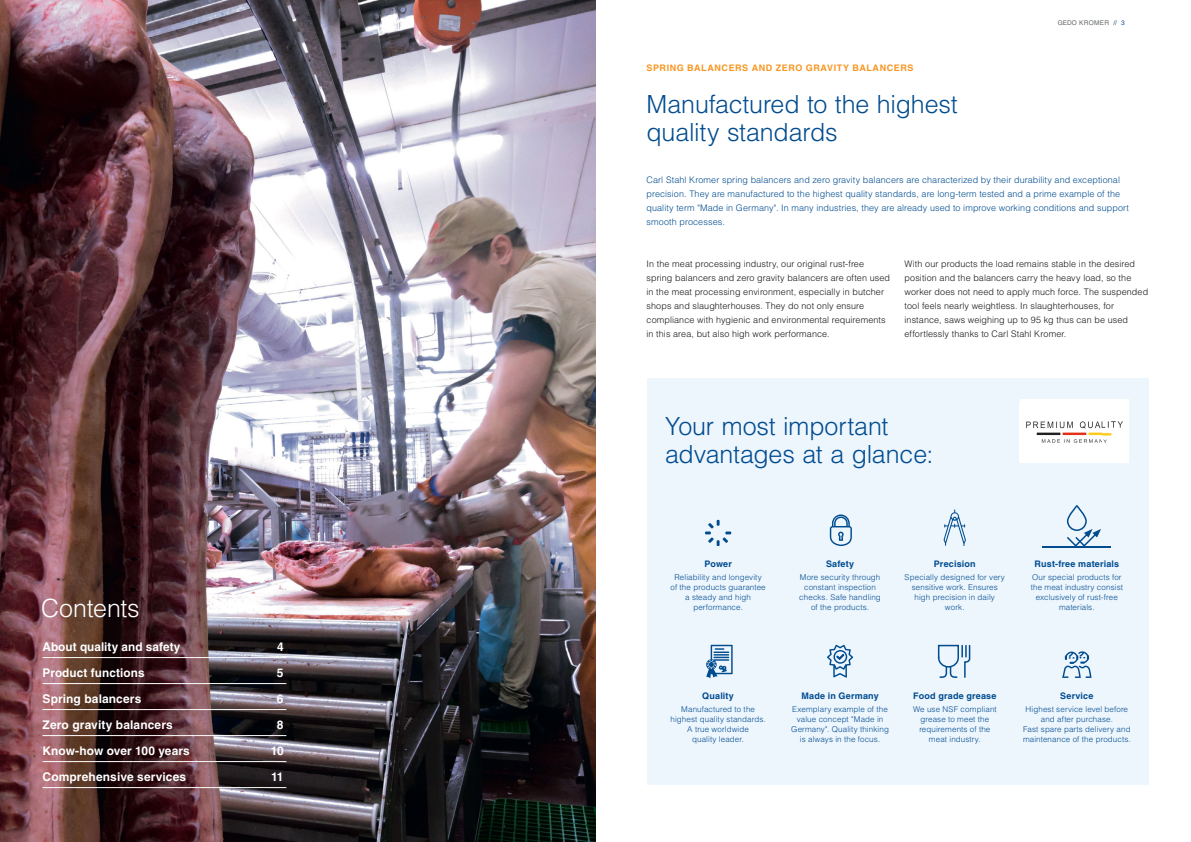
<style>
.page{position:relative;width:1191px;height:842px;background:#fff}
.page>*{position:absolute;margin:0;border:0;box-sizing:border-box;transform-origin:0 0}
.t1{font:300 25px/28px "Helvetica LT";letter-spacing:-.005em;color:#004c8f}
.t2{font:300 25px "Helvetica LT";letter-spacing:-.01em;color:#fff}
.t3{font:700 12px "Helvetica LT";letter-spacing:.005em;color:#fff}
.t4{font:300 9px/14px "Helvetica LT";letter-spacing:.01em;color:#151616}
.t5{font:300 9px/14px "Helvetica LT";letter-spacing:.01em;color:#004c8f}
.t6{font:700 9px "Helvetica LT";letter-spacing:.02em;color:#004c8f}
.t7{font:700 9px "Helvetica LT";letter-spacing:.06em;color:#f79621}
.t8{font:300 8px/10px "Helvetica LT";letter-spacing:.015em;color:#004c8f;text-align:center}
.t9{font:6.5px "Helvetica LT";letter-spacing:.04em;color:#656969}
.s1{color:#114e8a}
</style>
<div class="page">
<div style="left:646px;top:379px;width:502px;height:406px;background:#edf5fd"></div>
<div style="left:1019px;top:399px;width:109px;height:64px;background:#fff"></div>
<img style="left:1026px;top:421px;width:97px;height:22px">
<img style="left:0;top:0;width:595px;height:842px">
<hr style="left:43px;top:657px;width:243px;height:1px;background:#fff">
<hr style="left:43px;top:683px;width:243px;height:1px;background:#fff">
<hr style="left:43px;top:709px;width:243px;height:1px;background:#fff">
<hr style="left:43px;top:735px;width:243px;height:1px;background:#fff">
<hr style="left:43px;top:761px;width:243px;height:1px;background:#fff">
<hr style="left:43px;top:787px;width:243px;height:1px;background:#fff">
<svg style="left:705px;top:520px;width:26px;height:26px"></svg>
<svg style="left:830px;top:514px;width:22px;height:32px"></svg>
<svg style="left:943px;top:509px;width:23px;height:37px"></svg>
<hr style="left:1042px;top:546px;width:68px;height:1px;background:#004c8f">
<div style="left:1067px;top:505px;width:19px;height:26px;border:2px solid #004c8f;border-radius:9px"></div>
<svg style="left:1065px;top:529px;width:36px;height:19px"></svg>
<svg style="left:706px;top:645px;width:26px;height:33px"></svg>
<svg style="left:827px;top:645px;width:26px;height:33px"></svg>
<svg style="left:1062px;top:651px;width:29px;height:27px"></svg>
<svg style="left:937px;top:644px;width:34px;height:34px"></svg>
<h1 class="t2" style="left:41px;top:592px;width:100px">Contents</h1>
<h2 class="t3" style="left:43px;top:640px;width:139px">About quality and safety</h2>
<h2 class="t3" style="left:277px;top:640px;width:8px">4</h2>
<h2 class="t3" style="left:43px;top:666px;width:103px">Product functions</h2>
<h2 class="t3" style="left:277px;top:666px;width:8px">5</h2>
<h2 class="t3" style="left:43px;top:692px;width:100px">Spring balancers</h2>
<h2 class="t3" style="left:277px;top:692px;width:8px">6</h2>
<h2 class="t3" style="left:43px;top:718px;width:132px">Zero gravity balancers</h2>
<h2 class="t3" style="left:277px;top:718px;width:8px">8</h2>
<h2 class="t3" style="left:43px;top:744px;width:149px">Know-how over 100 years</h2>
<h2 class="t3" style="left:271px;top:744px;width:14px">10</h2>
<h2 class="t3" style="left:43px;top:770px;width:145px">Comprehensive services</h2>
<h2 class="t3" style="left:271px;top:770px;width:14px">11</h2>
<p class="t7" style="left:646px;top:62px;width:268px">SPRING BALANCERS AND ZERO GRAVITY BALANCERS</p>
<h1 class="t1" style="left:646px;top:90px;width:312px">Manufactured to the highest quality standards</h1>
<p class="t9" style="left:1057px;top:19px;width:69px">GEDO KROMER <span class="s1">// 3</span></p>
<p class="t5" style="left:646px;top:172px;width:484px">Carl Stahl Kromer spring balancers and zero gravity balancers are characterized by their durability and exceptional precision. They are manufactured to the highest quality standards, are long-term tested and a prime example of the quality term "Made in Germany". In many industries, they are already used to improve working conditions and support smooth processes.</p>
<p class="t4" style="left:646px;top:256px;width:245px">In the meat processing industry, our original rust-free spring balancers and zero gravity balancers are often used in the meat processing environment, especially in butcher shops and slaughterhouses. They do not only ensure compliance with hygienic and environmental requirements in this area, but also high work performance.</p>
<p class="t4" style="left:904px;top:256px;width:245px">With our products the load remains stable in the desired position and the balancers carry the heavy load, so the worker does not need to apply much force. The suspended tool feels nearly weightless. In slaughterhouses, for instance, saws weighing up to 95 kg thus can be used effortlessly thanks to Carl Stahl Kromer.</p>
<h1 class="t1" style="left:665px;top:412px;width:270px">Your most important advantages at a glance:</h1>
<p class="t6" style="left:704px;top:558px;width:29px">Power</p>
<p class="t8" style="left:670px;top:572px;width:97px">Reliability and longevity of the products guarantee a steady and high performance.</p>
<p class="t6" style="left:826px;top:558px;width:30px">Safety</p>
<p class="t8" style="left:799px;top:572px;width:83px">More security through constant inspection checks. Safe handling of the products.</p>
<p class="t6" style="left:933px;top:558px;width:43px">Precision</p>
<p class="t8" style="left:904px;top:572px;width:102px">Specially designed for very sensitive work. Ensures high precision in daily work.</p>
<p class="t6" style="left:1034px;top:558px;width:86px">Rust-free materials</p>
<p class="t8" style="left:1030px;top:572px;width:94px">Our special products for the meat industry consist exclusively of rust-free materials.</p>
<p class="t6" style="left:702px;top:690px;width:33px">Quality</p>
<p class="t8" style="left:670px;top:704px;width:97px">Manufactured to the highest quality standards.<br>A true worldwide<br>quality leader.</p>
<p class="t6" style="left:801px;top:690px;width:79px">Made in Germany</p>
<p class="t8" style="left:791px;top:704px;width:99px">Exemplary example of the value concept "Made in<br>Germany". Quality thinking is always in the focus.</p>
<p class="t6" style="left:913px;top:690px;width:85px">Food grade grease</p>
<p class="t8" style="left:913px;top:704px;width:85px">We use NSF compliant grease to meet the requirements of the meat industry.</p>
<p class="t6" style="left:1060px;top:690px;width:35px">Service</p>
<p class="t8" style="left:1023px;top:704px;width:109px">Highest service level before and after purchase.<br>Fast spare parts delivery and maintenance of the products.</p>
</div>
